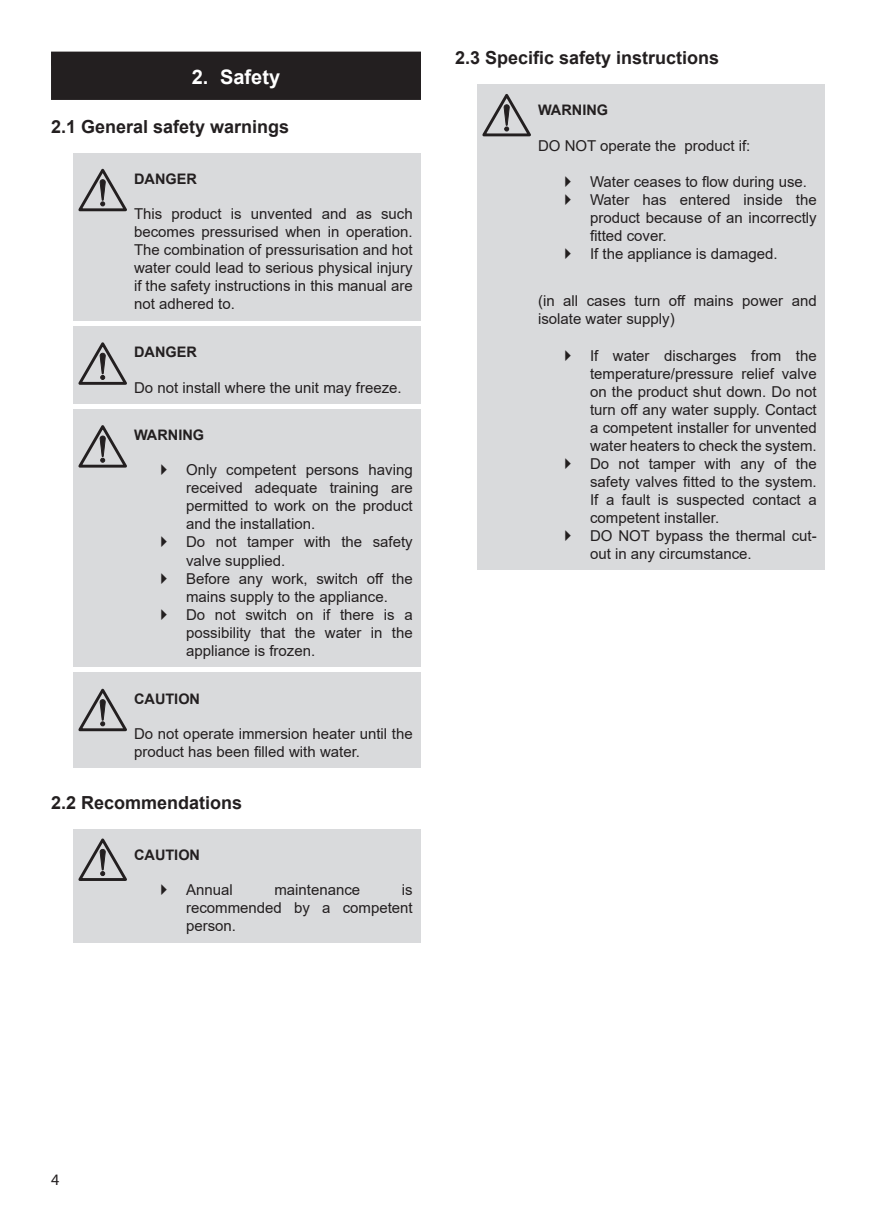
<style>
.page{position:relative;width:876px;height:1225px;background:#fff}
.page>*{position:absolute;margin:0;border:0;box-sizing:border-box;transform-origin:0 0}
.t1{font:700 20px "Arial";color:#fff}
.t2{font:700 18px "Arial";color:#231f20}
.t3{font:16px "Myriad Pro";color:#231f20}
.WARNING_BODY_TEXT_Ar{font:15px/18px "Arial";color:#231f20;text-align:justify}
.WARNING_HEADER{font:700 14.4px "Arial";color:#231f20}
.TOC_2{font:700 14.4px "Arial";color:#231f20}
</style>
<div class="page">
<div style="left:478px;top:84px;width:60px;height:486px;background:#d9dadc"></div>
<svg style="left:482px;top:94px;width:49px;height:43px"></svg>
<div style="left:538px;top:84px;width:287px;height:486px;background:#d9dadc"></div>
<div style="left:51px;top:52px;width:370px;height:14px;background:#231f20"></div>
<div style="left:51px;top:60px;width:370px;height:40px;background:#231f20"></div>
<div style="left:74px;top:153px;width:60px;height:167px;background:#d9dadc"></div>
<svg style="left:78px;top:168px;width:49px;height:44px"></svg>
<div style="left:74px;top:326px;width:60px;height:78px;background:#d9dadc"></div>
<svg style="left:78px;top:342px;width:49px;height:43px"></svg>
<div style="left:134px;top:153px;width:287px;height:167px;background:#d9dadc"></div>
<div style="left:134px;top:326px;width:287px;height:78px;background:#d9dadc"></div>
<div style="left:74px;top:409px;width:60px;height:258px;background:#d9dadc"></div>
<svg style="left:78px;top:425px;width:49px;height:43px"></svg>
<div style="left:134px;top:409px;width:287px;height:258px;background:#d9dadc"></div>
<div style="left:74px;top:672px;width:60px;height:96px;background:#d9dadc"></div>
<svg style="left:78px;top:688px;width:49px;height:44px"></svg>
<div style="left:134px;top:672px;width:287px;height:96px;background:#d9dadc"></div>
<div style="left:74px;top:828px;width:60px;height:114px;background:#d9dadc"></div>
<svg style="left:78px;top:838px;width:49px;height:43px"></svg>
<div style="left:134px;top:828px;width:287px;height:114px;background:#d9dadc"></div>
<p class="t1" style="left:192px;top:62px;width:90px">2. Safety</p>
<p class="t2" style="left:51px;top:114px;width:240px">2.1 General safety warnings</p>
<p class="WARNING_HEADER" style="left:134px;top:168px;width:64px">DANGER</p>
<p class="WARNING_BODY_TEXT_Ar" style="left:134px;top:205px;width:280px">This product is unvented and as such becomes pressurised when in operation.<br>The combination of pressurisation and hot water could lead to serious physical injury if the safety instructions in this manual are not adhered to.</p>
<p class="WARNING_HEADER" style="left:134px;top:342px;width:64px">DANGER</p>
<p class="WARNING_BODY_TEXT_Ar" style="left:134px;top:378px;width:269px">Do not install where the unit may freeze.</p>
<p class="WARNING_HEADER" style="left:134px;top:425px;width:72px">WARNING</p>
<p class="WARNING_BODY_TEXT_Ar" style="left:186px;top:461px;width:228px">Only competent persons having received adequate training are permitted to work on the product and the installation.</p>
<p class="WARNING_BODY_TEXT_Ar" style="left:186px;top:533px;width:228px">Do not tamper with the safety valve supplied.</p>
<p class="WARNING_BODY_TEXT_Ar" style="left:186px;top:569px;width:228px">Before any work, switch off the mains supply to the appliance.</p>
<p class="WARNING_BODY_TEXT_Ar" style="left:186px;top:605px;width:228px">Do not switch on if there is a possibility that the water in the appliance is frozen.</p>
<p class="WARNING_HEADER" style="left:134px;top:688px;width:68px">CAUTION</p>
<p class="WARNING_BODY_TEXT_Ar" style="left:134px;top:724px;width:280px">Do not operate immersion heater until the product has been filled with water.</p>
<p class="t2" style="left:51px;top:789px;width:193px">2.2 Recommendations</p>
<p class="WARNING_HEADER" style="left:134px;top:844px;width:68px">CAUTION</p>
<p class="WARNING_BODY_TEXT_Ar" style="left:186px;top:881px;width:48px">Annual</p>
<p class="WARNING_BODY_TEXT_Ar" style="left:274px;top:881px;width:87px">maintenance</p>
<p class="WARNING_BODY_TEXT_Ar" style="left:186px;top:881px;width:228px;text-indent:216px">is recommended by a competent person.</p>
<p class="t2" style="left:455px;top:45px;width:266px">2.3 Specific safety instructions</p>
<p class="TOC_2" style="left:538px;top:100px;width:72px">WARNING</p>
<p class="WARNING_BODY_TEXT_Ar" style="left:538px;top:136px;width:214px">DO NOT operate the product if:</p>
<p class="WARNING_BODY_TEXT_Ar" style="left:590px;top:173px;width:219px">Water ceases to flow during use.</p>
<p class="WARNING_BODY_TEXT_Ar" style="left:590px;top:191px;width:228px">Water has entered inside the product because of an incorrectly fitted cover.</p>
<p class="WARNING_BODY_TEXT_Ar" style="left:590px;top:245px;width:189px">If the appliance is damaged.</p>
<p class="WARNING_BODY_TEXT_Ar" style="left:538px;top:291px;width:280px">(in all cases turn off mains power and isolate water supply)</p>
<p class="WARNING_BODY_TEXT_Ar" style="left:590px;top:346px;width:228px">If water discharges from the temperature/pressure relief valve on the product shut down. Do not turn off any water supply. Contact a competent installer for unvented water heaters to check the system.</p>
<p class="WARNING_BODY_TEXT_Ar" style="left:590px;top:454px;width:228px">Do not tamper with any of the safety valves fitted to the system.<br>If a fault is suspected contact a competent installer.</p>
<p class="WARNING_BODY_TEXT_Ar" style="left:590px;top:526px;width:228px">DO NOT bypass the thermal cut&shy;out in any circumstance.</p>
<p class="t3" style="left:51px;top:1170px;width:10px">4</p>
</div>
